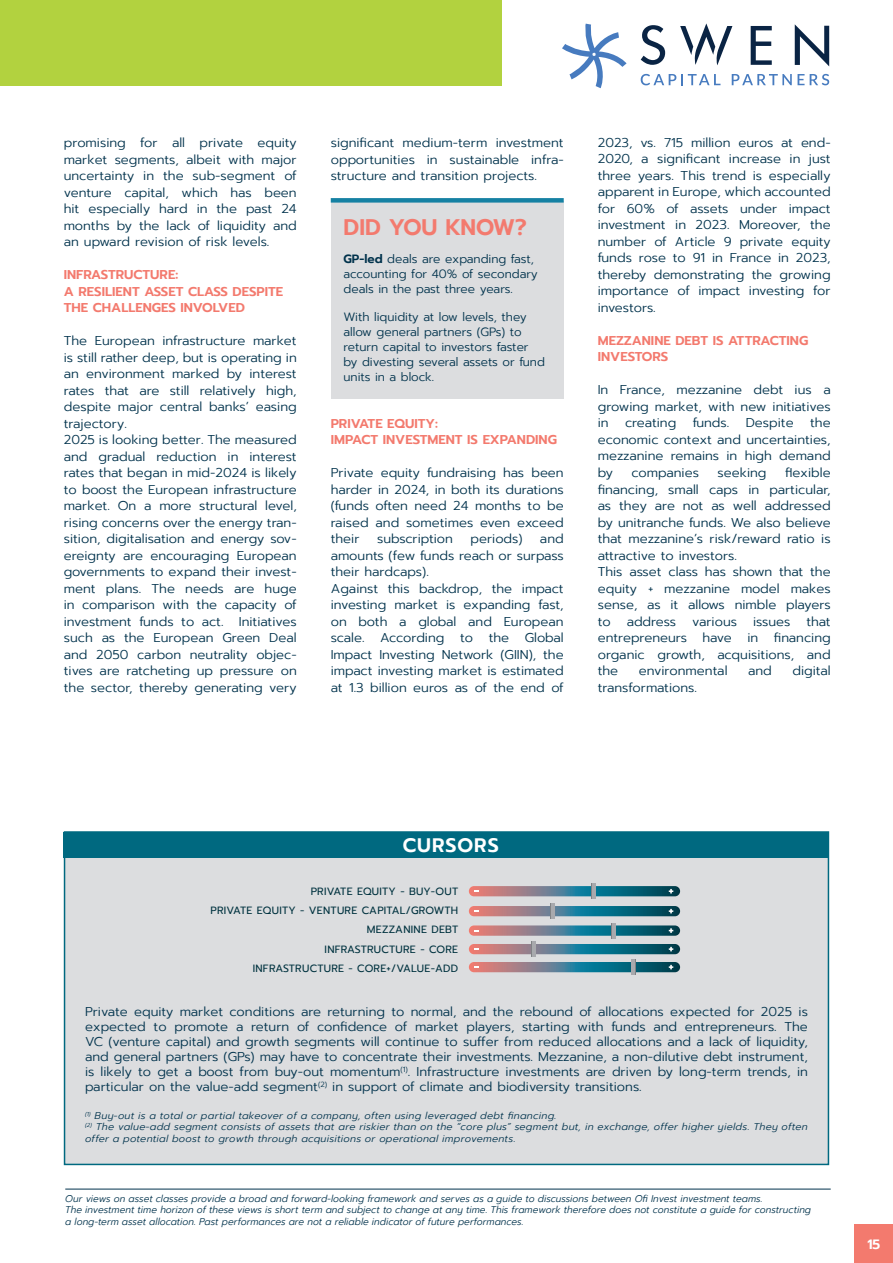
<style>
.page{position:relative;width:893px;height:1263px;background:#fff}
.page>*{position:absolute;margin:0;border:0;box-sizing:border-box;transform-origin:0 0}
.t1{font:600 22.5px "Prompt";color:#f37a6e}
.t2{font:600 19.5px "Prompt";letter-spacing:.05em;color:#fff}
.t3{font:600 13.5px "Prompt";color:#fff}
.TEXTE_COURANT{font:300 12.75px/16.5px "Prompt";color:#00324c;text-align:justify}
.TEXTE_COURANT-2{font:600 12.75px/16.5px "Prompt";color:#f37a6e}
.t4{font:300 12px/15px "Prompt";color:#00324c}
.t5{font:10.5px/19.2px "Prompt";letter-spacing:.025em;color:#00323f;text-align:right}
.NOTES_BIS{font:italic 300 9.75px/11.2px "Prompt";letter-spacing:.01em;color:#00324c;scale:.96 1}
.NOTES_BIS-2{font:italic 300 9.75px/11.2px "Prompt";letter-spacing:.01em;color:#00324c}
.NOTES_BIS-3{font:italic 300 9.75px "Prompt";letter-spacing:.03em;color:#00324c}
.s1{font-weight:600}
</style>
<div class="page">
<div style="left:855px;top:1225px;width:38px;height:38px;background:#f37a6e"></div>
<svg style="left:641px;top:25px;width:24px;height:40px"></svg>
<svg style="left:751px;top:26px;width:21px;height:39px"></svg>
<svg style="left:795px;top:24px;width:34px;height:42px"></svg>
<svg style="left:680px;top:23px;width:52px;height:42px"></svg>
<svg style="left:641px;top:74px;width:79px;height:11px"></svg>
<svg style="left:732px;top:74px;width:72px;height:11px"></svg>
<svg style="left:810px;top:74px;width:19px;height:11px"></svg>
<svg style="left:562px;top:24px;width:65px;height:64px"></svg>
<div style="left:0;top:0;width:502px;height:85px;background:#b2d23f"></div>
<div style="left:64px;top:831px;width:765px;height:334px;background:#dcdddf;border:2px solid #006980"></div>
<div style="left:64px;top:832px;width:765px;height:25px;background:#006980"></div>
<svg style="left:469px;top:886px;width:211px;height:10px;background:#517282"></svg>
<svg style="left:591px;top:883px;width:5px;height:16px"></svg>
<hr style="left:592px;top:883px;width:3px;height:16px;background:#a8a9ad">
<svg style="left:669px;top:889px;width:4px;height:4px"></svg>
<svg style="left:469px;top:906px;width:211px;height:10px;background:#4e7182"></svg>
<svg style="left:550px;top:903px;width:5px;height:16px"></svg>
<hr style="left:551px;top:903px;width:3px;height:16px;background:#a8a9ad">
<svg style="left:669px;top:909px;width:4px;height:4px"></svg>
<svg style="left:469px;top:925px;width:211px;height:11px;background:#597888"></svg>
<svg style="left:611px;top:923px;width:5px;height:15px"></svg>
<hr style="left:612px;top:923px;width:3px;height:15px;background:#a8a9ad">
<svg style="left:669px;top:928px;width:4px;height:5px"></svg>
<svg style="left:469px;top:944px;width:211px;height:10px;background:#4c7182"></svg>
<svg style="left:531px;top:941px;width:5px;height:16px"></svg>
<hr style="left:532px;top:941px;width:3px;height:16px;background:#a8a9ad">
<svg style="left:669px;top:947px;width:4px;height:4px"></svg>
<svg style="left:469px;top:962px;width:211px;height:10px;background:#507282"></svg>
<div style="left:631px;top:959px;width:5px;height:16px;background:#808285"></div>
<hr style="left:631px;top:959px;width:4px;height:16px;background:#a8a9ad">
<svg style="left:669px;top:965px;width:4px;height:4px"></svg>
<div style="left:331px;top:202px;width:233px;height:197px;background:#dcdddf"></div>
<div style="left:331px;top:198px;width:233px;height:5px;background:#1581a3"></div>
<hr style="left:65px;top:1189px;width:766px;height:1px;background:#00324c">
<p class="TEXTE_COURANT" style="left:64px;top:134px;width:234px">promising for all private equity market segments, albeit with major uncertainty in the sub-segment of venture capital, which has been hit especially hard in the past 24 months by the lack of liquidity and an upward revision of risk levels.</p>
<p class="TEXTE_COURANT-2" style="left:64px;top:266px;width:116px">INFRASTRUCTURE:</p>
<p class="TEXTE_COURANT-2" style="left:64px;top:283px;width:221px">A RESILIENT ASSET CLASS DESPITE<br>THE CHALLENGES INVOLVED</p>
<p class="TEXTE_COURANT" style="left:64px;top:332px;width:234px">The European infrastructure market is still rather deep, but is operating in an environment marked by interest rates that are still relatively high, despite major central banks’ easing trajectory.</p>
<p class="TEXTE_COURANT" style="left:64px;top:431px;width:234px">2025 is looking better. The measured and gradual reduction in interest rates that began in mid-2024 is likely to boost the European infrastructure market. On a more structural level, rising concerns over the energy tran&shy;sition, digitalisation and energy sov&shy;ereignty are encouraging European governments to expand their invest&shy;ment plans. The needs are huge in comparison with the capacity of investment funds to act. Initiatives such as the European Green Deal and 2050 carbon neutrality objec&shy;tives are ratcheting up pressure on the sector, thereby generating very</p>
<p class="TEXTE_COURANT" style="left:331px;top:134px;width:234px">significant medium-term investment opportunities in sustainable infra&shy;structure and transition projects.</p>
<p class="t1" style="left:343px;top:211px;width:185px">DID YOU KNOW?</p>
<p class="t4" style="left:343px;top:251px;width:196px"><span class="s1">GP-led</span> deals are expanding fast, accounting for 40% of secondary deals in the past three years.</p>
<p class="t4" style="left:343px;top:309px;width:203px">With liquidity at low levels, they allow general partners (GPs) to return capital to investors faster by divesting several assets or fund units in a block.</p>
<p class="TEXTE_COURANT-2" style="left:331px;top:415px;width:109px">PRIVATE EQUITY:</p>
<p class="TEXTE_COURANT-2" style="left:331px;top:431px;width:228px">IMPACT INVESTMENT IS EXPANDING</p>
<p class="TEXTE_COURANT" style="left:331px;top:464px;width:234px">Private equity fundraising has been harder in 2024, in both its durations (funds often need 24 months to be raised and sometimes even exceed their</p>
<p class="TEXTE_COURANT" style="left:331px;top:530px;width:234px;text-indent:209px">and amounts (few funds reach or surpass their hardcaps).</p>
<p class="TEXTE_COURANT" style="left:331px;top:580px;width:234px">Against this backdrop, the impact investing market is expanding fast, on both a global and European scale. According to the Global Impact Investing Network (GIIN), the impact investing market is estimated at 1.3 billion euros as of the end of</p>
<p class="TEXTE_COURANT" style="left:377px;top:530px;width:77px">subscription</p>
<p class="TEXTE_COURANT" style="left:470px;top:530px;width:53px">periods)</p>
<p class="TEXTE_COURANT" style="left:598px;top:134px;width:234px">2023, vs. 715 million euros at end-2020, a significant increase in just three years. This trend is especially apparent in Europe, which accounted for 60% of assets under impact investment in 2023. Moreover, the number of Article 9 private equity funds rose to 91 in France in 2023, thereby demonstrating the growing importance of impact investing for investors.</p>
<p class="TEXTE_COURANT-2" style="left:598px;top:332px;width:212px">MEZZANINE DEBT IS ATTRACTING<br>INVESTORS</p>
<p class="TEXTE_COURANT" style="left:598px;top:382px;width:234px">In France, mezzanine debt ius a growing market, with new initiatives in</p>
<p class="TEXTE_COURANT" style="left:625px;top:415px;width:53px">creating</p>
<p class="TEXTE_COURANT" style="left:693px;top:415px;width:38px">funds.</p>
<p class="TEXTE_COURANT" style="left:746px;top:415px;width:49px">Despite</p>
<p class="TEXTE_COURANT" style="left:598px;top:415px;width:234px;text-indent:212px">the economic context and uncertainties, mezzanine remains in high demand by</p>
<p class="TEXTE_COURANT" style="left:598px;top:464px;width:234px;text-indent:187px">flexible financing, small caps in particular, as they are not as well addressed by unitranche funds. We also believe that mezzanine’s risk/reward ratio is attractive to investors.</p>
<p class="TEXTE_COURANT" style="left:598px;top:563px;width:234px">This asset class has shown that the equity + mezzanine model makes sense, as it allows nimble players to</p>
<p class="TEXTE_COURANT" style="left:632px;top:464px;width:69px">companies</p>
<p class="TEXTE_COURANT" style="left:717px;top:464px;width:50px">seeking</p>
<p class="TEXTE_COURANT" style="left:598px;top:613px;width:234px;text-indent:209px">that entrepreneurs have in financing organic growth, acquisitions, and the</p>
<p class="TEXTE_COURANT" style="left:627px;top:613px;width:51px">address</p>
<p class="TEXTE_COURANT" style="left:692px;top:613px;width:46px">various</p>
<p class="TEXTE_COURANT" style="left:753px;top:613px;width:39px">issues</p>
<p class="TEXTE_COURANT" style="left:639px;top:662px;width:90px">environmental</p>
<p class="TEXTE_COURANT" style="left:748px;top:662px;width:25px">and</p>
<p class="TEXTE_COURANT" style="left:792px;top:662px;width:40px">digital</p>
<p class="TEXTE_COURANT" style="left:598px;top:679px;width:101px">transformations.</p>
<p class="t2" style="left:403px;top:831px;width:98px">CURSORS</p>
<p class="t5" style="left:211px;top:882px;width:249px">PRIVATE EQUITY - BUY-OUT<br>PRIVATE EQUITY - VENTURE CAPITAL/GROWTH<br>MEZZANINE DEBT<br>INFRASTRUCTURE - CORE<br>INFRASTRUCTURE - CORE+/VALUE-ADD</p>
<p class="TEXTE_COURANT" style="left:85px;top:1004px;width:724px;line-height:15px">Private equity market conditions are returning to normal, and the rebound of allocations expected for 2025 is expected to promote a return of confidence of market players, starting with funds and entrepreneurs. The VC (venture capital) and growth segments will continue to suffer from reduced allocations and a lack of liquidity, and general partners (GPs) may have to concentrate their investments. Mezzanine, a non-dilutive debt instrument, is likely to get a boost from buy-out momentum<sup>(1)</sup>. Infrastructure investments are driven by long-term trends, in particular on the value-add segment<sup>(2)</sup> in support of climate and biodiversity transitions.</p>
<p class="NOTES_BIS-3" style="left:85px;top:1109px;width:473px"><sup>(1)</sup> Buy-out is a total or partial takeover of a company, often using leveraged debt financing.</p>
<p class="NOTES_BIS-2" style="left:85px;top:1121px;width:724px"><sup>(2)</sup> The value-add segment consists of assets that are riskier than on the “core plus” segment but, in exchange, offer higher yields. They often offer a potential boost to growth through acquisitions or operational improvements.</p>
<p class="NOTES_BIS" style="left:65px;top:1193px;width:778px">Our views on asset classes provide a broad and forward-looking framework and serves as a guide to discussions between Ofi Invest investment teams.<br>The investment time horizon of these views is short term and subject to change at any time. This framework therefore does not constitute a guide for constructing a long-term asset allocation. Past performances are not a reliable indicator of future performances.</p>
<p class="t3" style="left:867px;top:1234px;width:14px">15</p>
</div>
